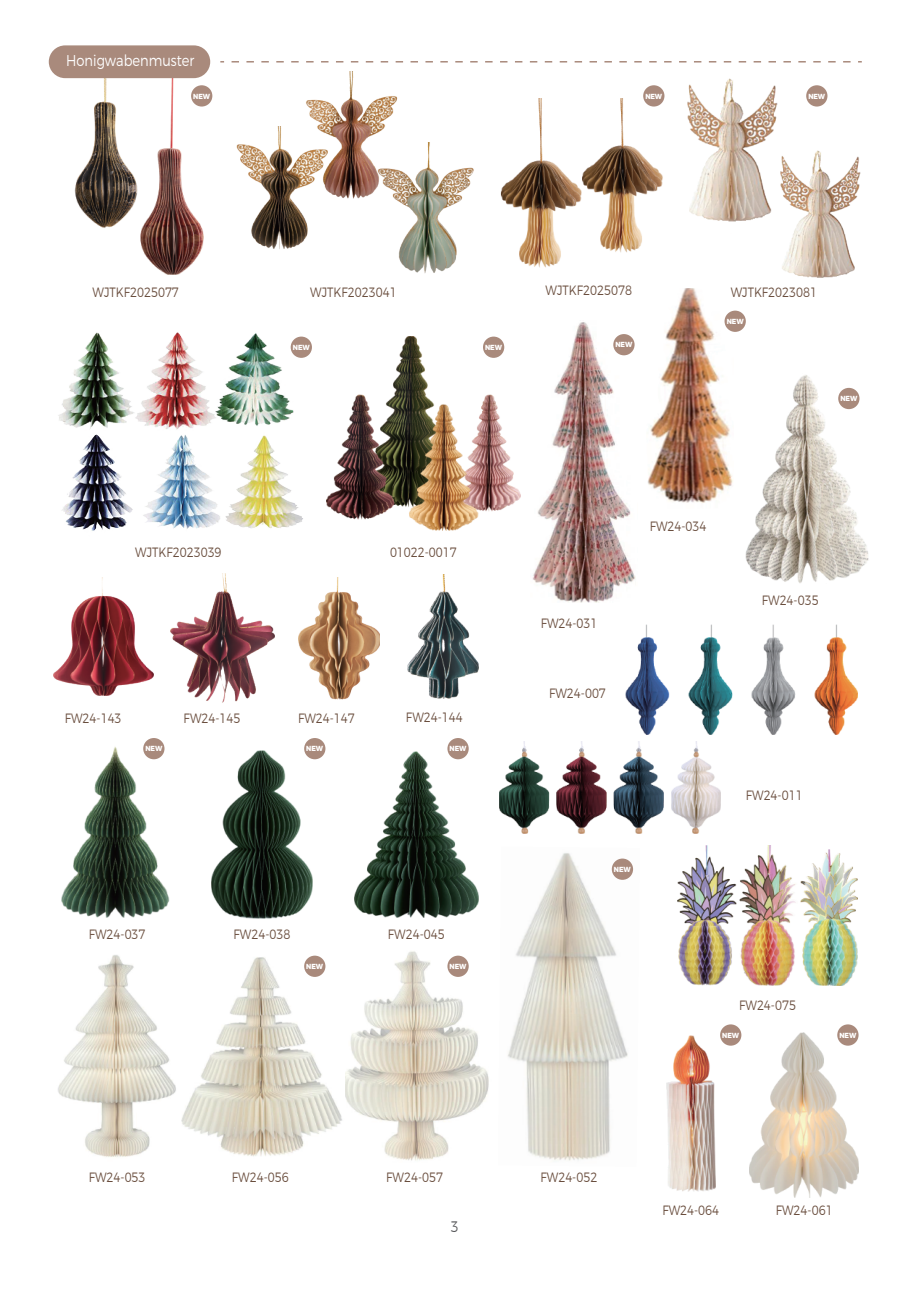
<style>
.page{position:relative;width:919px;height:1289px;background:#fff}
.page>*{position:absolute;margin:0;border:0;box-sizing:border-box;transform-origin:0 0}
.t1{font:300 15.6px "Montserrat";color:#fff;scale:.84 1}
.t2{font:300 15.15px "Montserrat";color:#57585a;scale:.84 1}
.t3{font:300 13.5px "Montserrat";color:#694d3d;scale:.84 1}
.t4{font:800 7.35px "Montserrat";letter-spacing:-.005em;color:#fff;scale:.9 1}
</style>
<div class="page">
<img style="left:66px;top:74px;width:139px;height:201px">
<img style="left:306px;top:71px;width:92px;height:128px">
<img style="left:374px;top:142px;width:100px;height:131px">
<img style="left:236px;top:127px;width:96px;height:122px">
<img style="left:500px;top:98px;width:165px;height:170px">
<div style="left:191px;top:85px;width:21px;height:21px;background:#a98a7c;border-radius:50%"></div>
<div style="left:643px;top:85px;width:21px;height:21px;background:#a98a7c;border-radius:50%"></div>
<img style="left:687px;top:78px;width:90px;height:144px">
<img style="left:780px;top:150px;width:80px;height:128px">
<img style="left:508px;top:853px;width:126px;height:308px">
<img style="left:648px;top:288px;width:85px;height:215px">
<img style="left:626px;top:624px;width:231px;height:110px">
<div style="left:806px;top:85px;width:21px;height:21px;background:#a98a7c;border-radius:50%"></div>
<img style="left:62px;top:332px;width:236px;height:76px">
<img style="left:58px;top:408px;width:245px;height:123px">
<img style="left:326px;top:336px;width:194px;height:194px">
<div style="left:483px;top:336px;width:21px;height:22px;background:#a98a7c;border-radius:50%"></div>
<div style="left:291px;top:336px;width:21px;height:22px;background:#a98a7c;border-radius:50%"></div>
<div style="left:611px;top:858px;width:22px;height:21px;background:#a98a7c;border-radius:50%"></div>
<img style="left:532px;top:322px;width:104px;height:280px">
<img style="left:499px;top:741px;width:221px;height:92px">
<img style="left:171px;top:573px;width:103px;height:130px">
<img style="left:54px;top:577px;width:100px;height:118px">
<img style="left:298px;top:577px;width:81px;height:123px">
<img style="left:407px;top:574px;width:71px;height:124px">
<img style="left:666px;top:1035px;width:49px;height:156px">
<img style="left:677px;top:845px;width:180px;height:140px">
<img style="left:749px;top:1032px;width:109px;height:165px">
<div style="left:837px;top:1024px;width:21px;height:21px;background:#a98a7c;border-radius:50%"></div>
<div style="left:720px;top:1024px;width:21px;height:21px;background:#a98a7c;border-radius:50%"></div>
<div style="left:613px;top:334px;width:21px;height:21px;background:#a98a7c;border-radius:50%"></div>
<div style="left:724px;top:310px;width:21px;height:22px;background:#a98a7c;border-radius:50%"></div>
<img style="left:345px;top:951px;width:144px;height:210px">
<img style="left:181px;top:957px;width:161px;height:199px">
<img style="left:745px;top:375px;width:124px;height:208px">
<div style="left:838px;top:388px;width:21px;height:21px;background:#a98a7c;border-radius:50%"></div>
<div style="left:304px;top:955px;width:21px;height:21px;background:#a98a7c;border-radius:50%"></div>
<div style="left:447px;top:955px;width:21px;height:21px;background:#a98a7c;border-radius:50%"></div>
<div style="left:49px;top:45px;width:161px;height:33px;background:#a98a7c;border-radius:16px"></div>
<svg style="left:231px;top:61px;width:630px;height:2px"></svg>
<img style="left:62px;top:746px;width:108px;height:171px">
<img style="left:212px;top:750px;width:100px;height:168px">
<img style="left:354px;top:751px;width:124px;height:166px">
<img style="left:58px;top:955px;width:118px;height:202px">
<div style="left:143px;top:738px;width:21px;height:21px;background:#a98a7c;border-radius:50%"></div>
<div style="left:447px;top:738px;width:21px;height:21px;background:#a98a7c;border-radius:50%"></div>
<div style="left:304px;top:738px;width:21px;height:21px;background:#a98a7c;border-radius:50%"></div>
<p class="t1" style="left:66px;top:48px;width:154px">Honigwabenmuster</p>
<p class="t4" style="left:193px;top:90px;width:20px">NEW</p>
<p class="t4" style="left:645px;top:90px;width:20px">NEW</p>
<p class="t4" style="left:808px;top:90px;width:20px">NEW</p>
<p class="t3" style="left:93px;top:281px;width:104px">WJTKF2025077</p>
<p class="t3" style="left:310px;top:281px;width:104px">WJTKF2023041</p>
<p class="t4" style="left:293px;top:341px;width:20px">NEW</p>
<p class="t4" style="left:485px;top:341px;width:20px">NEW</p>
<p class="t3" style="left:545px;top:280px;width:104px">WJTKF2025078</p>
<p class="t3" style="left:730px;top:281px;width:104px">WJTKF2023081</p>
<p class="t4" style="left:615px;top:338px;width:20px">NEW</p>
<p class="t4" style="left:726px;top:315px;width:20px">NEW</p>
<p class="t4" style="left:840px;top:392px;width:20px">NEW</p>
<p class="t3" style="left:135px;top:541px;width:104px">WJTKF2023039</p>
<p class="t3" style="left:390px;top:542px;width:81px">01022-0017</p>
<p class="t3" style="left:65px;top:707px;width:69px">FW24-143</p>
<p class="t3" style="left:184px;top:707px;width:69px">FW24-145</p>
<p class="t3" style="left:298px;top:707px;width:69px">FW24-147</p>
<p class="t3" style="left:406px;top:706px;width:69px">FW24-144</p>
<p class="t4" style="left:145px;top:742px;width:20px">NEW</p>
<p class="t4" style="left:306px;top:742px;width:20px">NEW</p>
<p class="t4" style="left:449px;top:742px;width:20px">NEW</p>
<p class="t3" style="left:89px;top:923px;width:69px">FW24-037</p>
<p class="t3" style="left:233px;top:923px;width:69px">FW24-038</p>
<p class="t3" style="left:388px;top:923px;width:69px">FW24-045</p>
<p class="t4" style="left:306px;top:960px;width:20px">NEW</p>
<p class="t4" style="left:449px;top:960px;width:20px">NEW</p>
<p class="t3" style="left:540px;top:612px;width:69px">FW24-031</p>
<p class="t3" style="left:549px;top:682px;width:69px">FW24-007</p>
<p class="t3" style="left:649px;top:515px;width:69px">FW24-034</p>
<p class="t4" style="left:614px;top:863px;width:20px">NEW</p>
<p class="t3" style="left:761px;top:589px;width:69px">FW24-035</p>
<p class="t3" style="left:745px;top:784px;width:69px">FW24-011</p>
<p class="t3" style="left:739px;top:995px;width:69px">FW24-075</p>
<p class="t4" style="left:722px;top:1028px;width:20px">NEW</p>
<p class="t4" style="left:839px;top:1028px;width:20px">NEW</p>
<p class="t3" style="left:89px;top:1166px;width:69px">FW24-053</p>
<p class="t3" style="left:232px;top:1166px;width:69px">FW24-056</p>
<p class="t3" style="left:386px;top:1166px;width:69px">FW24-057</p>
<p class="t2" style="left:450px;top:1214px;width:11px">3</p>
<p class="t3" style="left:540px;top:1166px;width:69px">FW24-052</p>
<p class="t3" style="left:662px;top:1199px;width:69px">FW24-064</p>
<p class="t3" style="left:775px;top:1199px;width:69px">FW24-061</p>
</div>
